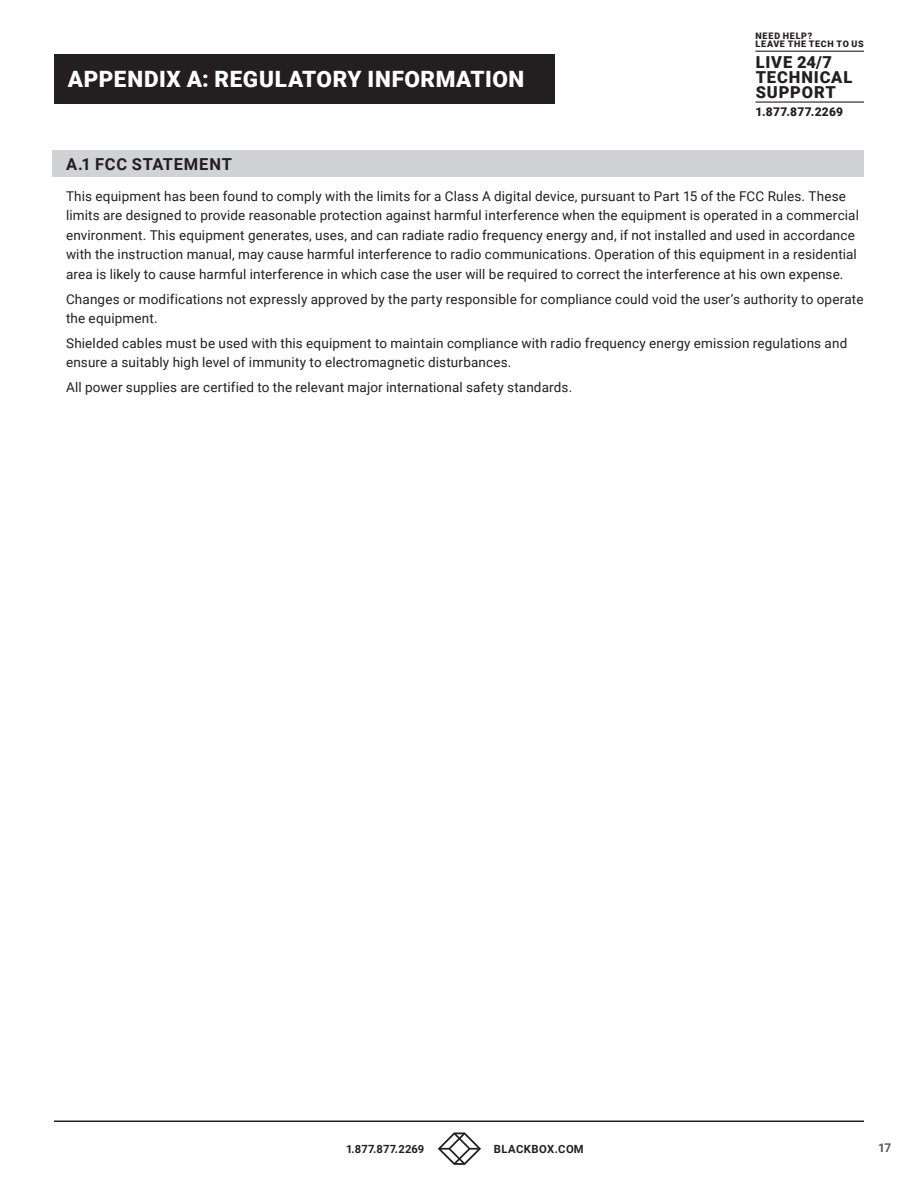
<style>
.page{position:relative;width:918px;height:1188px;background:#fff}
.page>*{position:absolute;margin:0;border:0;box-sizing:border-box;transform-origin:0 0}
.t1{font:900 22.5px "Roboto";letter-spacing:.03em;color:#fff}
.t2{font:900 16.5px/15px "Roboto";letter-spacing:.05em;color:#231f20}
.t3{font:700 16.5px "Roboto";letter-spacing:.04em;color:#231f20}
.t4{font:13.5px/19.5px "Roboto";letter-spacing:.01em;color:#231f20}
.t5{font:900 12px "Roboto";letter-spacing:.02em;color:#231f20}
.t6{font:700 12px "Roboto";color:#57585a}
.t7{font:700 11.25px "Roboto";letter-spacing:.02em;color:#231f20}
.t8{font:700 11.25px "Roboto";letter-spacing:.045em;color:#231f20}
.t9{font:900 9px/8.6px "Roboto";letter-spacing:.08em;color:#231f20}
</style>
<div class="page">
<hr style="left:54px;top:1120px;width:810px;height:2px;background:#231f20">
<svg style="left:438px;top:1132px;width:43px;height:33px"></svg>
<hr style="left:755px;top:51px;width:109px;height:1px;background:#231f20">
<hr style="left:755px;top:101px;width:109px;height:2px;background:#231f20">
<div style="left:54px;top:54px;width:500px;height:50px;background:#231f20"></div>
<div style="left:52px;top:151px;width:812px;height:26px;background:#d1d2d4"></div>
<h1 class="t1" style="left:68px;top:61px;width:247px">CHAPTER 1: HEADLINE</h1>
<h1 class="t1" style="left:68px;top:64px;width:458px">APPENDIX A: REGULATORY INFORMATION</h1>
<p class="t9" style="left:756px;top:31px;width:110px">NEED HELP?<br>LEAVE THE TECH TO US</p>
<p class="t2" style="left:756px;top:54px;width:98px">LIVE 24/7<br>TECHNICAL<br>SUPPORT</p>
<p class="t5" style="left:755px;top:103px;width:89px">1.877.877.2269</p>
<p class="t3" style="left:66px;top:152px;width:167px">A.1 FCC STATEMENT</p>
<p class="t4" style="left:66px;top:186px;width:794px">This equipment has been found to comply with the limits for a Class A digital device, pursuant to Part 15 of the FCC Rules. These limits are designed to provide reasonable protection against harmful interference when the equipment is operated in a commercial environment. This equipment generates, uses, and can radiate radio frequency energy and, if not installed and used in accordance with the instruction manual, may cause harmful interference to radio communications. Operation of this equipment in a residential area is likely to cause harmful interference in which case the user will be required to correct the interference at his own expense.</p>
<p class="t4" style="left:66px;top:289px;width:799px">Changes or modifications not expressly approved by the party responsible for compliance could void the user’s authority to operate the equipment.</p>
<p class="t4" style="left:66px;top:333px;width:783px">Shielded cables must be used with this equipment to maintain compliance with radio frequency energy emission regulations and ensure a suitably high level of immunity to electromagnetic disturbances.</p>
<p class="t4" style="left:66px;top:377px;width:508px">All power supplies are certified to the relevant major international safety standards.</p>
<p class="t7" style="left:346px;top:1141px;width:80px">1.877.877.2269</p>
<p class="t8" style="left:494px;top:1141px;width:91px">BLACKBOX.COM</p>
<p class="t6" style="left:878px;top:1139px;width:15px">17</p>
</div>
